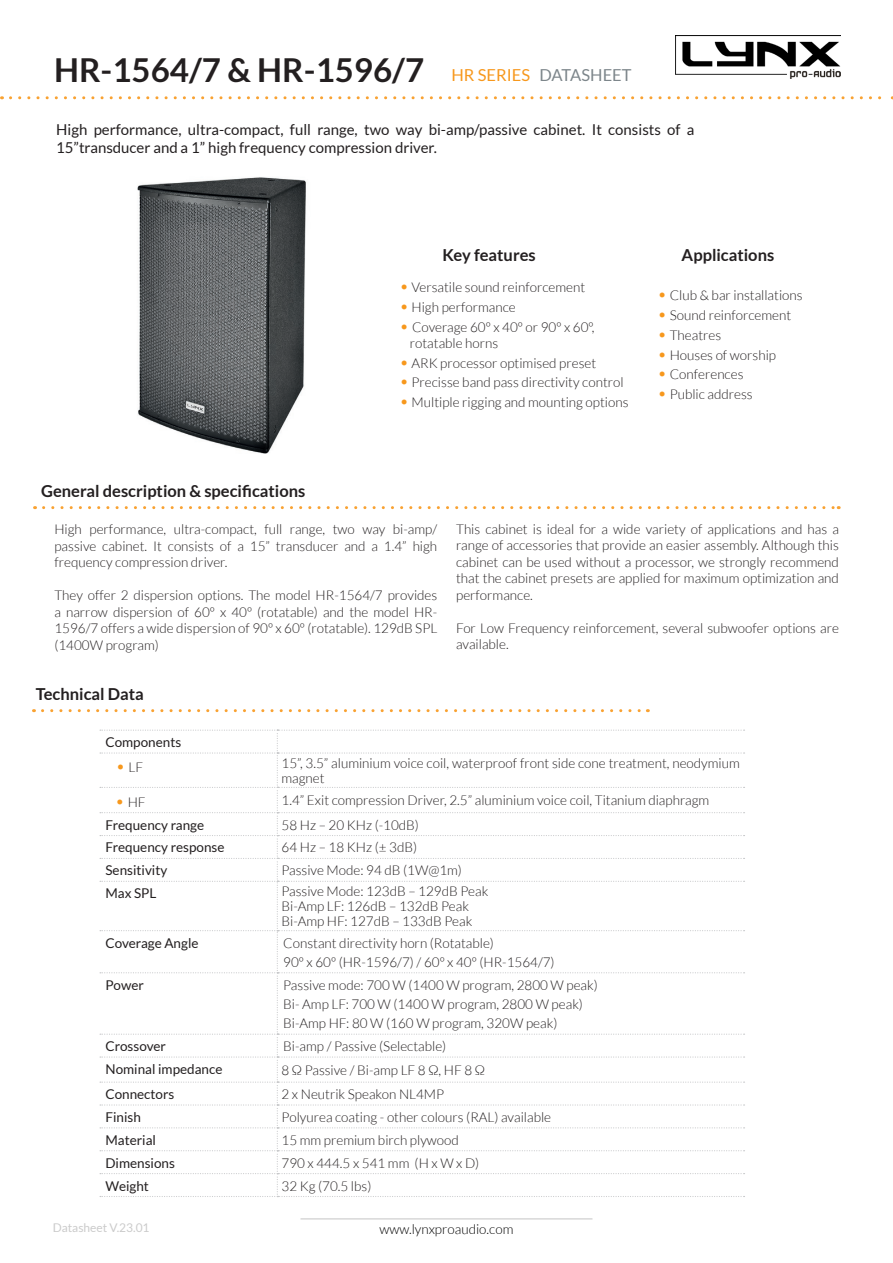
<style>
.page{position:relative;width:893px;height:1263px;background:#fff}
.page>*{position:absolute;margin:0;border:0;box-sizing:border-box;transform-origin:0 0}
.t1{font:700 33px "Lato";color:#231f20}
.t2{font:700 16.5px "Lato";color:#231f20}
.t3{font:16.5px "Lato";color:#7d868b}
.t4{font:15px/18px "Lato";color:#231f20}
.Estilo_de_párrafo_4{font:300 13.5px/16.5px "Lato";color:#231f20;text-align:justify}
.t5{font:13.5px "Lato";color:#231f20}
.t6{font:300 13.5px "Lato";color:#000}
.t7{font:12px "Lato";color:#cbcbcb}
.s1{color:#f7981d}
.s2{font-size:16.5px;color:#f7981d}
</style>
<div class="page">
<img style="left:675px;top:35px;width:165px;height:44px">
<hr style="left:300px;top:1218px;width:292px;height:1px;background:#cbcbcb">
<img style="left:137px;top:177px;width:169px;height:277px">
<svg style="left:44px;top:506px;width:795px;height:3px"></svg>
<svg style="left:10px;top:96px;width:883px;height:3px"></svg>
<svg style="left:43px;top:709px;width:605px;height:3px"></svg>
<svg style="left:100px;top:730px;width:645px;height:467px"></svg>
<p class="t1" style="left:54px;top:51px;width:372px">HR-1564/7 &amp; HR-1596/7</p>
<p class="t3" style="left:451px;top:66px;width:182px"><span class="s1">HR SERIES</span> DATASHEET</p>
<p class="t4" style="left:56px;top:120px;width:640px">High performance, ultra-compact, full range, two way bi-amp/passive cabinet. It consists of a<br>15”transducer and a 1” high frequency compression driver.</p>
<p class="t2" style="left:442px;top:246px;width:95px">Key features</p>
<p class="Estilo_de_párrafo_4" style="left:399px;top:279px;width:187px"><span class="s2">•</span> Versatile sound reinforcement</p>
<p class="Estilo_de_párrafo_4" style="left:399px;top:299px;width:118px"><span class="s2">•</span> High performance</p>
<p class="Estilo_de_párrafo_4" style="left:399px;top:318px;width:197px"><span class="s2">•</span> Coverage 60º x 40º or 90º x 60º,</p>
<p class="Estilo_de_párrafo_4" style="left:410px;top:335px;width:90px">rotatable horns</p>
<p class="Estilo_de_párrafo_4" style="left:399px;top:354px;width:198px"><span class="s2">•</span> ARK processor optimised preset</p>
<p class="Estilo_de_párrafo_4" style="left:399px;top:374px;width:226px"><span class="s2">•</span> Precisse band pass directivity control</p>
<p class="Estilo_de_párrafo_4" style="left:399px;top:394px;width:231px"><span class="s2">•</span> Multiple rigging and mounting options</p>
<p class="t2" style="left:682px;top:246px;width:94px">Applications</p>
<p class="Estilo_de_párrafo_4" style="left:658px;top:287px;width:147px"><span class="s2">•</span> Club &amp; bar installations</p>
<p class="Estilo_de_párrafo_4" style="left:658px;top:307px;width:135px"><span class="s2">•</span> Sound reinforcement</p>
<p class="Estilo_de_párrafo_4" style="left:658px;top:327px;width:65px"><span class="s2">•</span> Theatres</p>
<p class="Estilo_de_párrafo_4" style="left:658px;top:347px;width:120px"><span class="s2">•</span> Houses of worship</p>
<p class="Estilo_de_párrafo_4" style="left:658px;top:366px;width:87px"><span class="s2">•</span> Conferences</p>
<p class="Estilo_de_párrafo_4" style="left:658px;top:386px;width:97px"><span class="s2">•</span> Public address</p>
<p class="t2" style="left:41px;top:482px;width:266px">General description &amp; specifications</p>
<p class="Estilo_de_párrafo_4" style="left:54px;top:521px;width:384px">High performance, ultra-compact, full range, two way bi-amp/ passive cabinet. It consists of a 15” transducer and a 1.4” high frequency compression driver.</p>
<p class="Estilo_de_párrafo_4" style="left:54px;top:587px;width:384px">They offer 2 dispersion options. The model HR-1564/7 provides a narrow dispersion of 60º x 40º (rotatable) and the model HR-1596/7 offers a wide dispersion of 90º x 60º (rotatable). 129dB SPL (1400W program)</p>
<p class="Estilo_de_párrafo_4" style="left:456px;top:521px;width:384px">This cabinet is ideal for a wide variety of applications and has a range of accessories that provide an easier assembly. Although this cabinet can be used without a processor, we strongly recommend that the cabinet presets are applied for maximum optimization and performance.</p>
<p class="Estilo_de_párrafo_4" style="left:456px;top:620px;width:384px">For Low Frequency reinforcement, several subwoofer options are available.</p>
<p class="t2" style="left:36px;top:684px;width:110px">Technical Data</p>
<p class="t5" style="left:105px;top:735px;width:77px">Components</p>
<p class="Estilo_de_párrafo_4" style="left:116px;top:759px;width:29px"><span class="s2">•</span> LF</p>
<p class="Estilo_de_párrafo_4" style="left:282px;top:756px;width:460px;line-height:15px">15”, 3.5” aluminium voice coil, waterproof front side cone treatment, neodymium magnet</p>
<p class="Estilo_de_párrafo_4" style="left:115px;top:794px;width:32px"><span class="s2">•</span> HF</p>
<p class="Estilo_de_párrafo_4" style="left:282px;top:792px;width:429px">1.4” Exit compression Driver, 2.5” aluminium voice coil, Titanium diaphragm</p>
<p class="t5" style="left:105px;top:817px;width:100px">Frequency range</p>
<p class="Estilo_de_párrafo_4" style="left:282px;top:816px;width:139px">58 Hz – 20 KHz (-10dB)</p>
<p class="t5" style="left:105px;top:840px;width:120px">Frequency response</p>
<p class="Estilo_de_párrafo_4" style="left:282px;top:839px;width:137px">64 Hz – 18 KHz (± 3dB)</p>
<p class="t5" style="left:105px;top:863px;width:63px">Sensitivity</p>
<p class="Estilo_de_párrafo_4" style="left:282px;top:862px;width:182px">Passive Mode: 94 dB (1W@1m)</p>
<p class="t5" style="left:105px;top:886px;width:53px">Max SPL</p>
<p class="Estilo_de_párrafo_4" style="left:282px;top:883px;width:208px">Passive Mode: 123dB – 129dB Peak</p>
<p class="Estilo_de_párrafo_4" style="left:282px;top:898px;width:189px">Bi-Amp LF: 126dB – 132dB Peak</p>
<p class="Estilo_de_párrafo_4" style="left:282px;top:913px;width:192px">Bi-Amp HF: 127dB – 133dB Peak</p>
<p class="t5" style="left:105px;top:935px;width:95px">Coverage Angle</p>
<p class="Estilo_de_párrafo_4" style="left:283px;top:934px;width:212px">Constant directivity horn (Rotatable)</p>
<p class="Estilo_de_párrafo_4" style="left:283px;top:954px;width:273px">90º x 60º (HR-1596/7) / 60º x 40º (HR-1564/7)</p>
<p class="t5" style="left:105px;top:977px;width:40px">Power</p>
<p class="Estilo_de_párrafo_4" style="left:283px;top:977px;width:316px">Passive mode: 700 W (1400 W program, 2800 W peak)</p>
<p class="Estilo_de_párrafo_4" style="left:283px;top:996px;width:301px">Bi- Amp LF: 700 W (1400 W program, 2800 W peak)</p>
<p class="Estilo_de_párrafo_4" style="left:283px;top:1015px;width:276px">Bi-Amp HF: 80 W (160 W program, 320W peak)</p>
<p class="t5" style="left:105px;top:1039px;width:62px">Crossover</p>
<p class="Estilo_de_párrafo_4" style="left:283px;top:1038px;width:164px">Bi-amp / Passive (Selectable)</p>
<p class="t5" style="left:105px;top:1061px;width:119px">Nominal impedance</p>
<p class="Estilo_de_párrafo_4" style="left:282px;top:1062px;width:205px">8 Ω Passive / Bi-amp LF 8 Ω, HF 8 Ω</p>
<p class="t5" style="left:105px;top:1086px;width:70px">Connectors</p>
<p class="Estilo_de_párrafo_4" style="left:282px;top:1086px;width:164px">2 x Neutrik Speakon NL4MP</p>
<p class="t5" style="left:105px;top:1109px;width:37px">Finish</p>
<p class="Estilo_de_párrafo_4" style="left:282px;top:1109px;width:271px">Polyurea coating - other colours (RAL) available</p>
<p class="t5" style="left:105px;top:1132px;width:52px">Material</p>
<p class="Estilo_de_párrafo_4" style="left:282px;top:1132px;width:179px">15 mm premium birch plywood</p>
<p class="t5" style="left:105px;top:1155px;width:71px">Dimensions</p>
<p class="Estilo_de_párrafo_4" style="left:282px;top:1154px;width:199px">790 x 444.5 x 541 mm (H x W x D)</p>
<p class="t5" style="left:105px;top:1178px;width:45px">Weight</p>
<p class="Estilo_de_párrafo_4" style="left:282px;top:1177px;width:91px">32 Kg (70.5 lbs)</p>
<p class="t7" style="left:53px;top:1221px;width:98px">Datasheet V.23.01</p>
<p class="t6" style="left:379px;top:1221px;width:135px">www.lynxproaudio.com</p>
</div>
